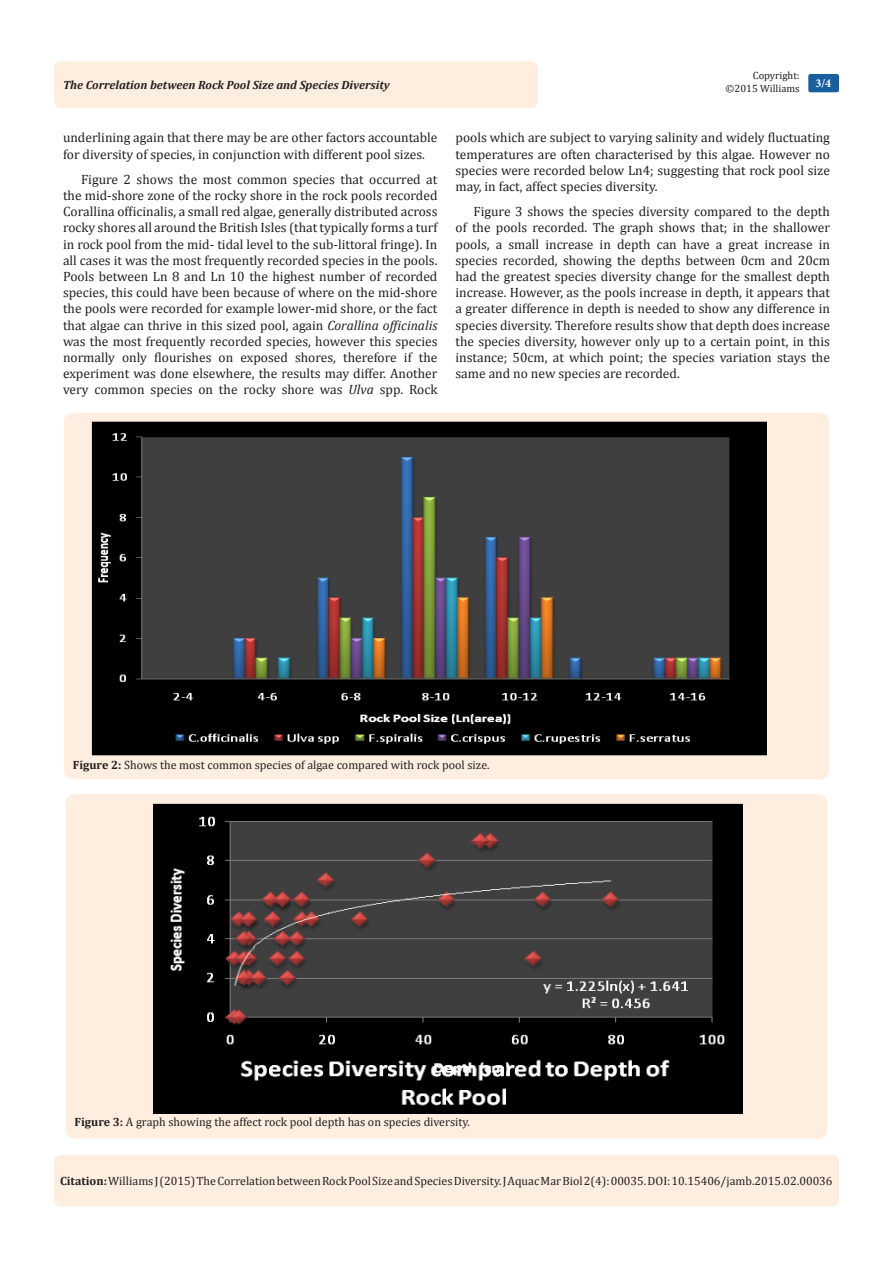
<style>
.page{position:relative;width:893px;height:1263px;background:#fff}
.page>*{position:absolute;margin:0;border:0;box-sizing:border-box;transform-origin:0 0}
.t1{font:13.5px/16.2px "Cambria";color:#231f20;text-align:justify}
.Citation{font:12px "Cambria";color:#231f20}
.t2{font:italic 700 12px "Cambria";color:#231f20}
.t3{font:700 12px "Minion Pro";color:#fff}
.t4{font:10.5px/12.6px "Cambria";color:#231f20;text-align:right}
.s1{font-style:italic}
.s2{font-weight:700}
</style>
<div class="page">
<div style="left:54px;top:1155px;width:785px;height:51px;background:#feeee0;border-radius:7px"></div>
<div style="left:54px;top:61px;width:484px;height:47px;background:#feeee0;border-radius:8px"></div>
<div style="left:808px;top:74px;width:31px;height:18px;background:#18609d;border-radius:2px"></div>
<div style="left:64px;top:413px;width:765px;height:366px;background:#feeee0;border-radius:9px"></div>
<img style="left:92px;top:421px;width:675px;height:334px">
<div style="left:66px;top:794px;width:761px;height:344px;background:#feeee0;border-radius:9px"></div>
<img style="left:153px;top:804px;width:589px;height:310px">
<p class="t4" style="left:726px;top:69px;width:76px">Copyright: ©2015 Williams</p>
<p class="t2" style="left:63px;top:77px;width:328px">The Correlation between Rock Pool Size and Species Diversity</p>
<p class="t3" style="left:815px;top:75px;width:17px">3/4</p>
<p class="t1" style="left:63px;top:130px;width:376px">underlining again that there may be are other factors accountable for diversity of species, in conjunction with different pool sizes.</p>
<p class="t1" style="left:63px;top:171px;width:376px;text-indent:18px">Figure 2 shows the most common species that occurred at the mid-shore zone of the rocky shore in the rock pools recorded Corallina officinalis, a small red algae, generally distributed across rocky shores all around the British Isles (that typically forms a turf in rock pool from the mid- tidal level to the sub-littoral fringe). In all cases it was the most frequently recorded species in the pools.<br>Pools between Ln 8 and Ln 10 the highest number of recorded species, this could have been because of where on the mid-shore the pools were recorded for example lower-mid shore, or the fact that algae can thrive in this sized pool, again <span class="s1">Corallina officinalis </span>was the most frequently recorded species, however this species normally only flourishes on exposed shores, therefore if the experiment was done elsewhere, the results may differ. Another very common species on the rocky shore was <span class="s1">Ulva</span> spp. Rock</p>
<p class="t1" style="left:455px;top:130px;width:376px">pools which are subject to varying salinity and widely fluctuating temperatures are often characterised by this algae. However no species were recorded below Ln4; suggesting that rock pool size may, in fact, affect species diversity.</p>
<p class="t1" style="left:455px;top:203px;width:376px;text-indent:18px">Figure 3 shows the species diversity compared to the depth of the pools recorded. The graph shows that; in the shallower pools, a small increase in depth can have a great increase in species recorded, showing the depths between 0cm and 20cm had the greatest species diversity change for the smallest depth increase. However, as the pools increase in depth, it appears that a greater difference in depth is needed to show any difference in species diversity. Therefore results show that depth does increase the species diversity, however only up to a certain point, in this instance; 50cm, at which point; the species variation stays the same and no new species are recorded.</p>
<p class="Citation" style="left:73px;top:758px;width:418px"><span class="s2">Figure 2:</span> Shows the most common species of algae compared with rock pool size.</p>
<p class="Citation" style="left:75px;top:1115px;width:397px"><span class="s2">Figure 3:</span> A graph showing the affect rock pool depth has on species diversity.</p>
<p class="Citation" style="left:60px;top:1174px;width:774px"><span class="s2">Citation:</span> Williams J (2015) The Correlation between Rock Pool Size and Species Diversity. J Aquac Mar Biol 2(4): 00035. DOI: 10.15406/jamb.2015.02.00036</p>
</div>
